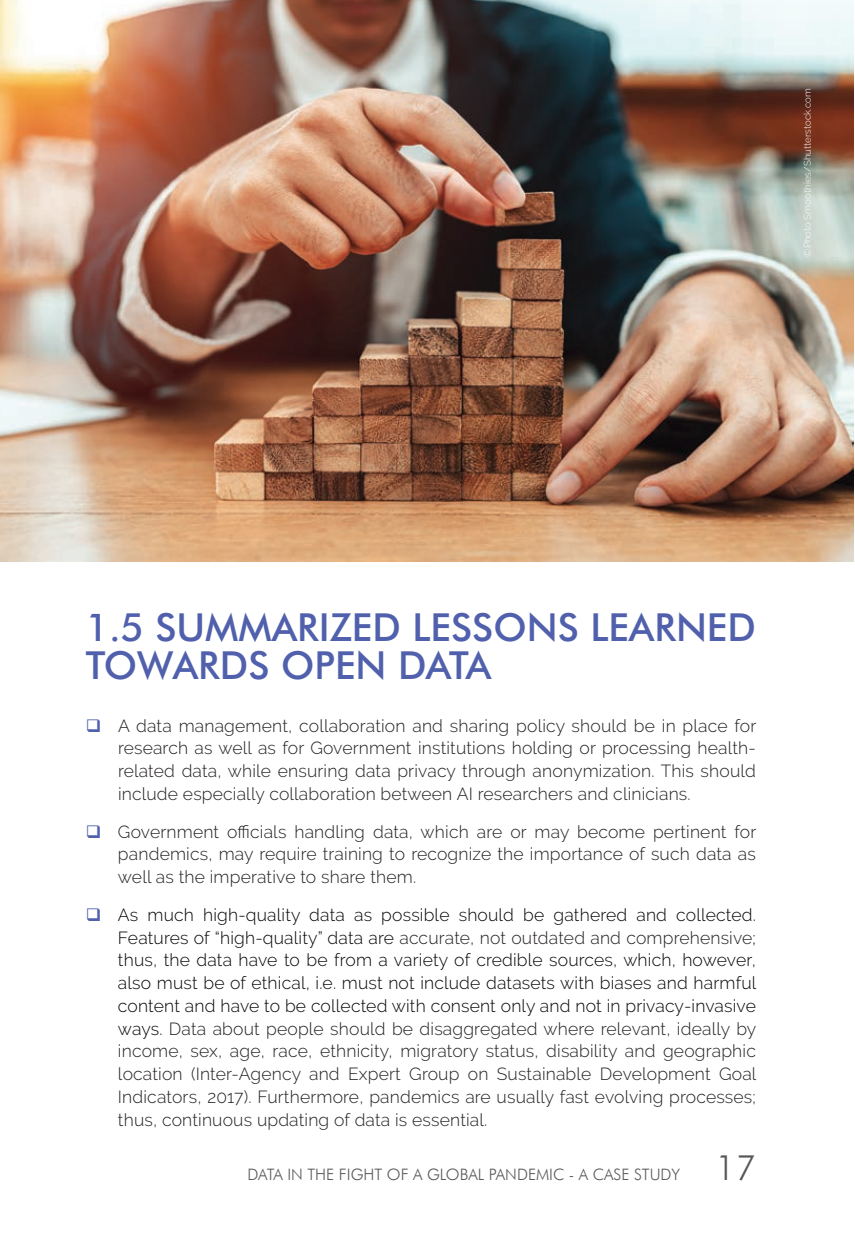
<style>
.page{position:relative;width:855px;height:1246px;background:#fff}
.page>*{position:absolute;margin:0;border:0;box-sizing:border-box;transform-origin:0 0}
.t1{font:500 38.5px/38.5px "Futura BT";color:#5060ac}
.t2{font:300 35px "Futura BT";color:#57585a}
.t3{font:300 17.5px/22.8px "Raleway";letter-spacing:.01em;color:#231f20;text-align:justify}
.t4{font:300 15.75px "Futura BT";color:#57585a}
.t5{font:300 9.62px "Raleway";letter-spacing:.01em;color:#fff}
.s1{color:#5060ac}
.s2{color:#040503}
</style>
<div class="page">
<img style="left:0;top:0;width:853px;height:562px">
<p class="t5" style="left:801px;top:257px;width:170px;rotate:-90deg">©Photo Smoothies/Shutterstock.com</p>
<h1 class="t1" style="left:86px;top:607px;width:671px">1.5 SUMMARIZED LESSONS LEARNED<br>TOWARDS OPEN DATA</h1>
<p class="t3" style="left:118px;top:714px;width:639px;text-indent:-32px"><span class="s1">❑</span> A data management, collaboration and sharing policy should be in place for research as well as for Government institutions holding or processing health&shy;related data, while ensuring data privacy through anonymization. This should include especially collaboration between AI researchers and clinicians.</p>
<p class="t3" style="left:118px;top:820px;width:639px;text-indent:-32px"><span class="s1">❑</span> Government officials handling data, which are or may become pertinent for pandemics, may require training to recognize the importance of such data as well as the imperative to share them.</p>
<p class="t3" style="left:118px;top:903px;width:639px;text-indent:-32px"><span class="s1">❑</span> <span class="s2">As much high-quality data as possible should be gathered and collected.<br>Features of “high-quality” data are</span> accurate, not outdated and comprehensive<span class="s2">; thus, the data have to be from a variety of credible sources, which, however, also must be of ethical, i.e. must not include datasets with biases and harmful content and have to be collected with consent only and not in privacy-invasive ways.</span> Data about people should be disaggregated where relevant, ideally by income, sex, age, race, ethnicity, migratory status, disability and geographic location (Inter-Agency and Expert Group on Sustainable Development Goal Indicators, 2017). Furthermore, pandemics are usually fast evolving processes; thus, continuous updating of data is essential.</p>
<p class="t4" style="left:247px;top:1165px;width:434px">DATA IN THE FIGHT OF A GLOBAL PANDEMIC - A CASE STUDY</p>
<h2 class="t2" style="left:715px;top:1146px;width:42px">17</h2>
</div>
